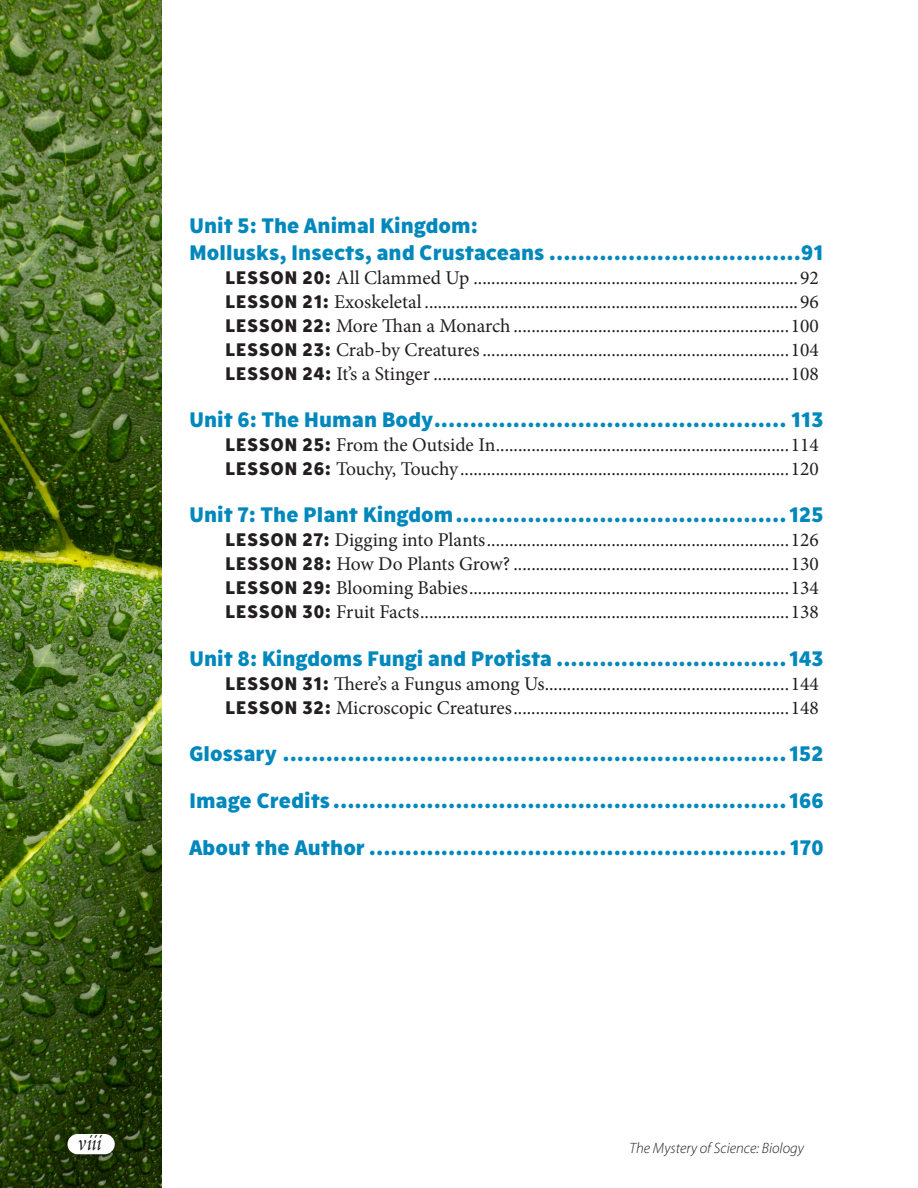
<style>
.page{position:relative;width:918px;height:1188px;background:#fff}
.page>*{position:absolute;margin:0;border:0;box-sizing:border-box;transform-origin:0 0}
.t1{font:25.5px "Poetica Std";color:#231f20}
.t2{font:900 22.5px/47.2px "Monrad Grotesk";color:#0088bc}
.t3{font:19.5px/24px "Minion Pro";color:#231f20;text-align:justify}
.t4{font:italic 300 15px "Myriad Pro";color:#231f20}
.s1{font-family:"Monrad Grotesk";font-weight:900}
</style>
<div class="page">
<img style="left:0;top:0;width:162px;height:1188px">
<div style="left:68px;top:1134px;width:47px;height:20px;background:#fff;border-radius:10px"></div>
<p class="t2" style="left:189px;top:212px;width:636px;line-height:27px">Unit 5: The Animal Kingdom:<br>Mollusks, Insects, and Crustaceans ...................................91</p>
<p class="t3" style="left:225px;top:266px;width:596px"><span class="s1">LESSON 20:</span> All Clammed Up .........................................................................92<br><span class="s1">LESSON 21:</span> Exoskeletal ....................................................................................96<br><span class="s1">LESSON 22:</span> More Than a Monarch ..............................................................100<br><span class="s1">LESSON 23:</span> Crab-by Creatures.....................................................................104<br><span class="s1">LESSON 24:</span> It’s a Stinger ................................................................................108</p>
<p class="t2" style="left:189px;top:396px;width:636px">Unit 6: The Human Body................................................. 113</p>
<p class="t3" style="left:225px;top:433px;width:596px"><span class="s1">LESSON 25:</span> From the Outside In..................................................................114<br><span class="s1">LESSON 26:</span> Touchy, Touchy..........................................................................120</p>
<p class="t2" style="left:189px;top:491px;width:636px">Unit 7: The Plant Kingdom.............................................. 125</p>
<p class="t3" style="left:225px;top:528px;width:596px"><span class="s1">LESSON 27:</span> Digging into Plants....................................................................126<br><span class="s1">LESSON 28:</span> How Do Plants Grow? ..............................................................130<br><span class="s1">LESSON 29:</span> Blooming Babies........................................................................134<br><span class="s1">LESSON 30:</span> Fruit Facts...................................................................................138</p>
<p class="t2" style="left:189px;top:634px;width:636px">Unit 8: Kingdoms Fungi and Protista ................................ 143</p>
<p class="t3" style="left:225px;top:671px;width:596px"><span class="s1">LESSON 31:</span> There’s a Fungus among Us.......................................................144<br><span class="s1">LESSON 32:</span> Microscopic Creatures..............................................................148</p>
<p class="t2" style="left:189px;top:729px;width:636px;text-align:justify">Glossary ...................................................................... 152<br>Image Credits ............................................................... 166<br>About the Author .......................................................... 170</p>
<h1 class="t1" style="left:78px;top:1126px;width:25px">viii</h1>
<p class="t4" style="left:630px;top:1139px;width:176px">The Mystery of Science: Biology</p>
</div>
